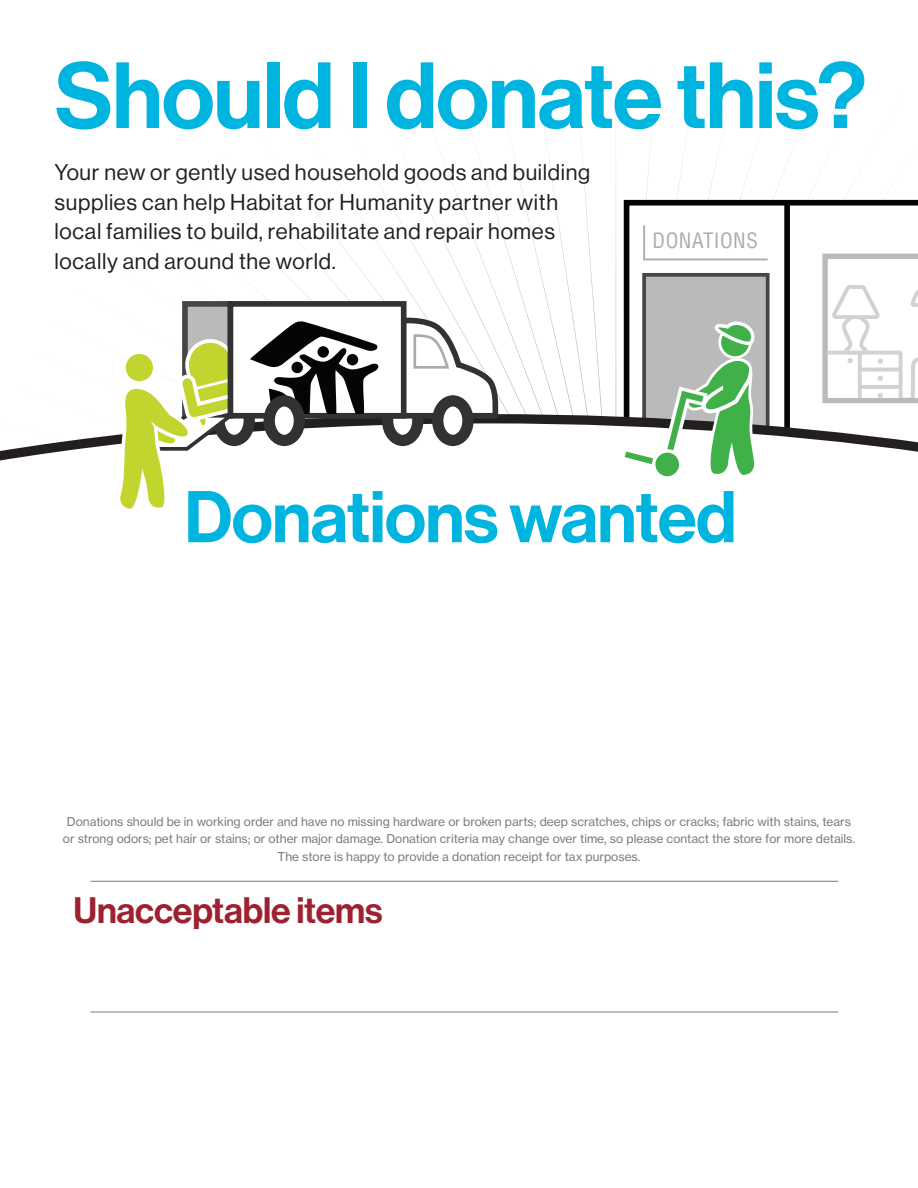
<style>
.page{position:relative;width:918px;height:1188px;background:#fff}
.page>*{position:absolute;margin:0;border:0;box-sizing:border-box;transform-origin:0 0}
.Callout_Main_2{font:91.8px "N Haas Grotesk DS Pro 65 Md";letter-spacing:-.01em;color:#00b4e0}
.Callout_Main{font:71.55px "N Haas Grotesk DS Pro 65 Md";letter-spacing:-.01em;color:#00b4e0}
.Callout_Heads{font:36px "N Haas Grotesk DS Pro 65 Md";letter-spacing:-.005em;color:#9d2130}
.Body_Large{font:22.2px/29.7px "N Haas Grotesk DS Pro 55 Rg";letter-spacing:.03em;color:#231f20}
.t1{font:condensed 20.7px "Helvetica LT Std";letter-spacing:.025em;color:#abadad}
.Labels_Explanatory_T{font:12px/17.4px "N Haas Grotesk TX Pro 55 Rg";color:#787d83;text-align:center}
</style>
<div class="page">
<svg style="left:243px;top:143px;width:675px;height:271px"></svg>
<svg style="left:624px;top:200px;width:294px;height:214px"></svg>
<div style="left:784px;top:203px;width:6px;height:242px;background:#050504"></div>
<div style="left:644px;top:275px;width:124px;height:170px;background:#bababa"></div>
<div style="left:642px;top:273px;width:128px;height:174px;border:4px solid #454646"></div>
<svg style="left:642px;top:223px;width:128px;height:38px"></svg>
<svg style="left:0;top:414px;width:918px;height:47px"></svg>
<div style="left:185px;top:304px;width:45px;height:112px;background:#bababa"></div>
<div style="left:182px;top:301px;width:51px;height:118px;border:6px solid #454646"></div>
<div style="left:230px;top:304px;width:174px;height:112px;background:#fff"></div>
<div style="left:228px;top:301px;width:179px;height:118px;border:6px solid #313232"></div>
<svg style="left:116px;top:316px;width:389px;height:193px"></svg>
<svg style="left:621px;top:322px;width:136px;height:155px"></svg>
<svg style="left:822px;top:254px;width:96px;height:149px"></svg>
<hr style="left:90px;top:881px;width:748px;height:1px;background:#787d83">
<hr style="left:90px;top:1012px;width:748px;height:1px;background:#787d83">
<p class="Callout_Main_2" style="left:54px;top:43px;width:814px">Should I donate this?</p>
<p class="Body_Large" style="left:55px;top:158px;width:537px">Your new or gently used household goods and building supplies can help Habitat for Humanity partner with local families to build, rehabilitate and repair homes locally and around the world.</p>
<h3 class="t1" style="left:653px;top:228px;width:107px">DONATIONS</h3>
<p class="Callout_Main" style="left:184px;top:476px;width:554px">Donations wanted</p>
<p class="Labels_Explanatory_T" style="left:63px;top:813px;width:794px">Donations should be in working order and have no missing hardware or broken parts; deep scratches, chips or cracks; fabric with stains, tears or strong odors; pet hair or stains; or other major damage. Donation criteria may change over time, so please contact the store for more details.<br>The store is happy to provide a donation receipt for tax purposes.</p>
<p class="Callout_Heads" style="left:74px;top:890px;width:311px">Unacceptable items</p>
</div>
